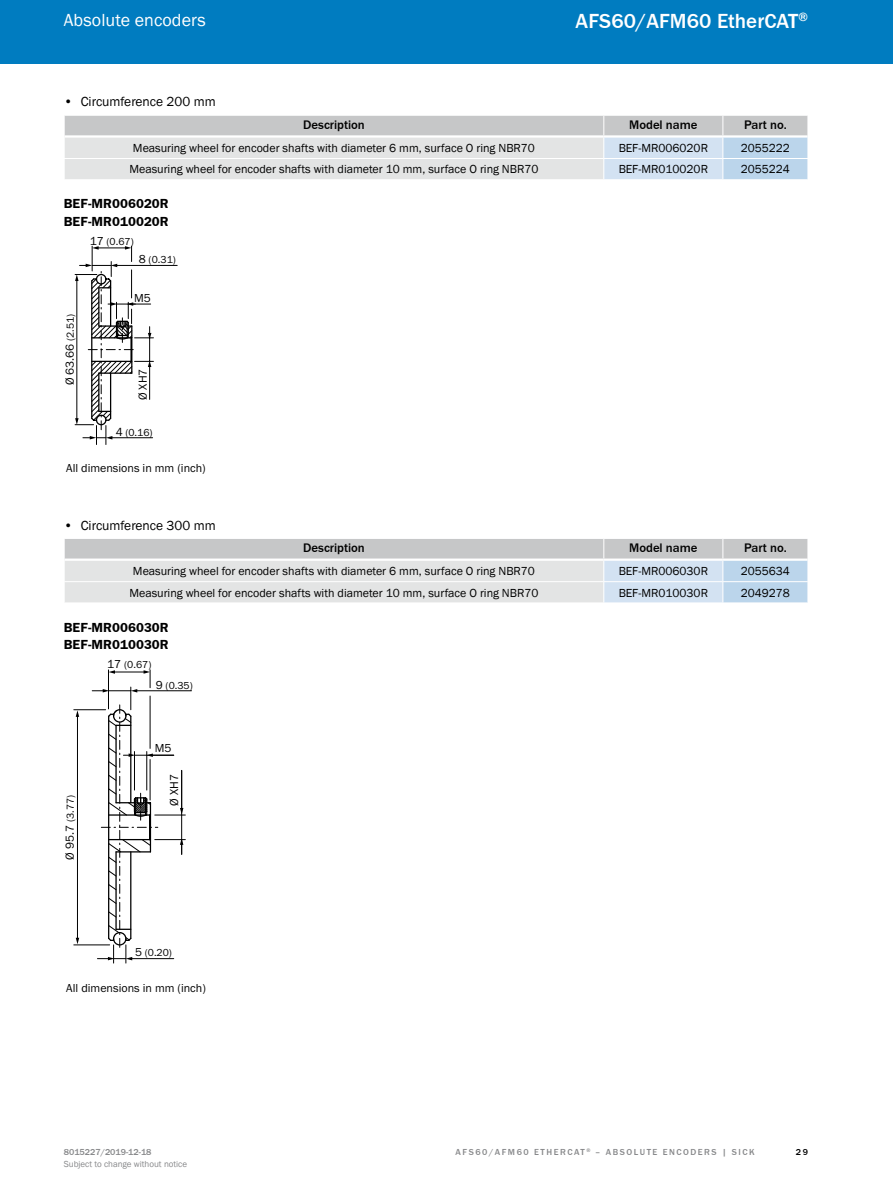
<style>
.page{position:relative;width:893px;height:1188px;background:#fff}
.page>*{position:absolute;margin:0;border:0;box-sizing:border-box;transform-origin:0 0}
.t1{font:500 21px "SICK Franklin";letter-spacing:.005em;color:#fff}
.t2{font:18px "SICK Franklin";letter-spacing:.005em;color:#fff}
.t3{font:700 13.5px/17.9px "SICK Franklin";letter-spacing:.005em;color:#000}
.t4{font:13.5px "SICK Franklin";color:#000}
.t5{font:500 12.75px "SICK Franklin";color:#000}
.t6{font:12px "SICK Franklin";color:#000}
.t7{font:10.5px "SICK Franklin";color:#000}
.t8{font:500 9px "SICK Franklin";letter-spacing:.17em;color:#87888a}
.t9{font:9px "SICK Franklin";color:#87888a}
.t10{font:500 9px "SICK Franklin";color:#87888a}
.t11{font:500 9px "SICK Franklin";color:#000}
.s1{font-size:12px}
.s2{font-size:10.5px}
</style>
<div class="page">
<div style="left:0;top:0;width:893px;height:64px;background:#007cc0"></div>
<svg style="left:64px;top:115px;width:744px;height:65px;background:#d7dbdf"></svg>
<hr style="left:64px;top:179px;width:540px;height:1px;background:#fff">
<hr style="left:116px;top:265px;width:61px;height:1px;background:#000">
<svg style="left:75px;top:246px;width:78px;height:199px"></svg>
<svg style="left:64px;top:539px;width:744px;height:64px;background:#d7dbdf"></svg>
<hr style="left:74px;top:709px;width:32px;height:1px;background:#000">
<hr style="left:74px;top:945px;width:36px;height:1px;background:#000">
<hr style="left:77px;top:716px;width:1px;height:223px;background:#000">
<svg style="left:76px;top:710px;width:3px;height:7px"></svg>
<svg style="left:76px;top:938px;width:3px;height:6px"></svg>
<hr style="left:155px;top:815px;width:30px;height:1px;background:#000">
<hr style="left:155px;top:839px;width:30px;height:1px;background:#000">
<hr style="left:181px;top:770px;width:1px;height:39px;background:#000">
<svg style="left:180px;top:808px;width:3px;height:46px"></svg>
<hr style="left:136px;top:690px;width:56px;height:1px;background:#000">
<svg style="left:92px;top:670px;width:82px;height:293px"></svg>
<h2 class="t2" style="left:64px;top:9px;width:144px">Absolute encoders</h2>
<p class="t4" style="left:64px;top:93px;width:153px">• Circumference 200 mm</p>
<h1 class="t1" style="left:576px;top:8px;width:234px">AFS60/AFM60 EtherCAT<sup>®</sup></h1>
<p class="t5" style="left:303px;top:117px;width:63px">Description</p>
<p class="t5" style="left:629px;top:117px;width:70px">Model name</p>
<p class="t5" style="left:744px;top:117px;width:44px">Part no.</p>
<p class="t6" style="left:133px;top:141px;width:404px">Measuring wheel for encoder shafts with diameter 6 mm, surface O ring NBR70</p>
<p class="t6" style="left:619px;top:141px;width:91px">BEF-MR006020R</p>
<p class="t6" style="left:741px;top:141px;width:51px">2055222</p>
<p class="t6" style="left:129px;top:162px;width:411px">Measuring wheel for encoder shafts with diameter 10 mm, surface O ring NBR70</p>
<p class="t6" style="left:619px;top:162px;width:91px">BEF-MR010020R</p>
<p class="t6" style="left:741px;top:162px;width:51px">2055224</p>
<p class="t3" style="left:64px;top:195px;width:106px">BEF-MR006020R<br>BEF-MR010020R</p>
<p class="t7" style="left:90px;top:235px;width:45px"><span class="s1">17</span> (0.67)</p>
<p class="t7" style="left:139px;top:253px;width:38px"><span class="s1">8</span> (0.31)</p>
<p class="t6" style="left:62px;top:385px;width:73px;rotate:-90deg">Ø 63.66 <span class="s2">(2.51)</span></p>
<p class="t6" style="left:134px;top:291px;width:18px">M5</p>
<p class="t6" style="left:135px;top:400px;width:33px;rotate:-90deg">Ø XH7</p>
<p class="t7" style="left:116px;top:426px;width:38px"><span class="s1">4</span> (0.16)</p>
<p class="t6" style="left:66px;top:461px;width:141px">All dimensions in mm (inch)</p>
<p class="t4" style="left:64px;top:517px;width:153px">• Circumference 300 mm</p>
<p class="t5" style="left:303px;top:540px;width:63px">Description</p>
<p class="t5" style="left:629px;top:540px;width:70px">Model name</p>
<p class="t5" style="left:744px;top:540px;width:44px">Part no.</p>
<p class="t6" style="left:133px;top:564px;width:404px">Measuring wheel for encoder shafts with diameter 6 mm, surface O ring NBR70</p>
<p class="t6" style="left:619px;top:564px;width:91px">BEF-MR006030R</p>
<p class="t6" style="left:741px;top:564px;width:51px">2055634</p>
<p class="t6" style="left:129px;top:585px;width:411px">Measuring wheel for encoder shafts with diameter 10 mm, surface O ring NBR70</p>
<p class="t6" style="left:619px;top:585px;width:91px">BEF-MR010030R</p>
<p class="t6" style="left:741px;top:585px;width:51px">2049278</p>
<p class="t3" style="left:64px;top:618px;width:106px">BEF-MR006030R<br>BEF-MR010030R</p>
<p class="t7" style="left:107px;top:658px;width:46px"><span class="s1">17</span> (0.67)</p>
<p class="t7" style="left:156px;top:679px;width:38px"><span class="s1">9</span> (0.35)</p>
<p class="t7" style="left:64px;top:860px;width:66px;rotate:-90deg"><span class="s1">Ø 95.7</span> (3.77)</p>
<p class="t6" style="left:155px;top:740px;width:18px">M5</p>
<p class="t6" style="left:167px;top:806px;width:33px;rotate:-90deg">Ø XH7</p>
<p class="t7" style="left:135px;top:946px;width:38px"><span class="s1">5</span> (0.20)</p>
<p class="t6" style="left:66px;top:980px;width:141px">All dimensions in mm (inch)</p>
<p class="t10" style="left:64px;top:1146px;width:89px">8015227/2019-12-18</p>
<p class="t9" style="left:64px;top:1159px;width:125px">Subject to change without notice</p>
<p class="t8" style="left:456px;top:1146px;width:301px">AFS60/AFM60 ETHERCAT <sup>®</sup> – ABSOLUTE ENCODERS | SICK</p>
<p class="t11" style="left:796px;top:1146px;width:14px">29</p>
</div>
